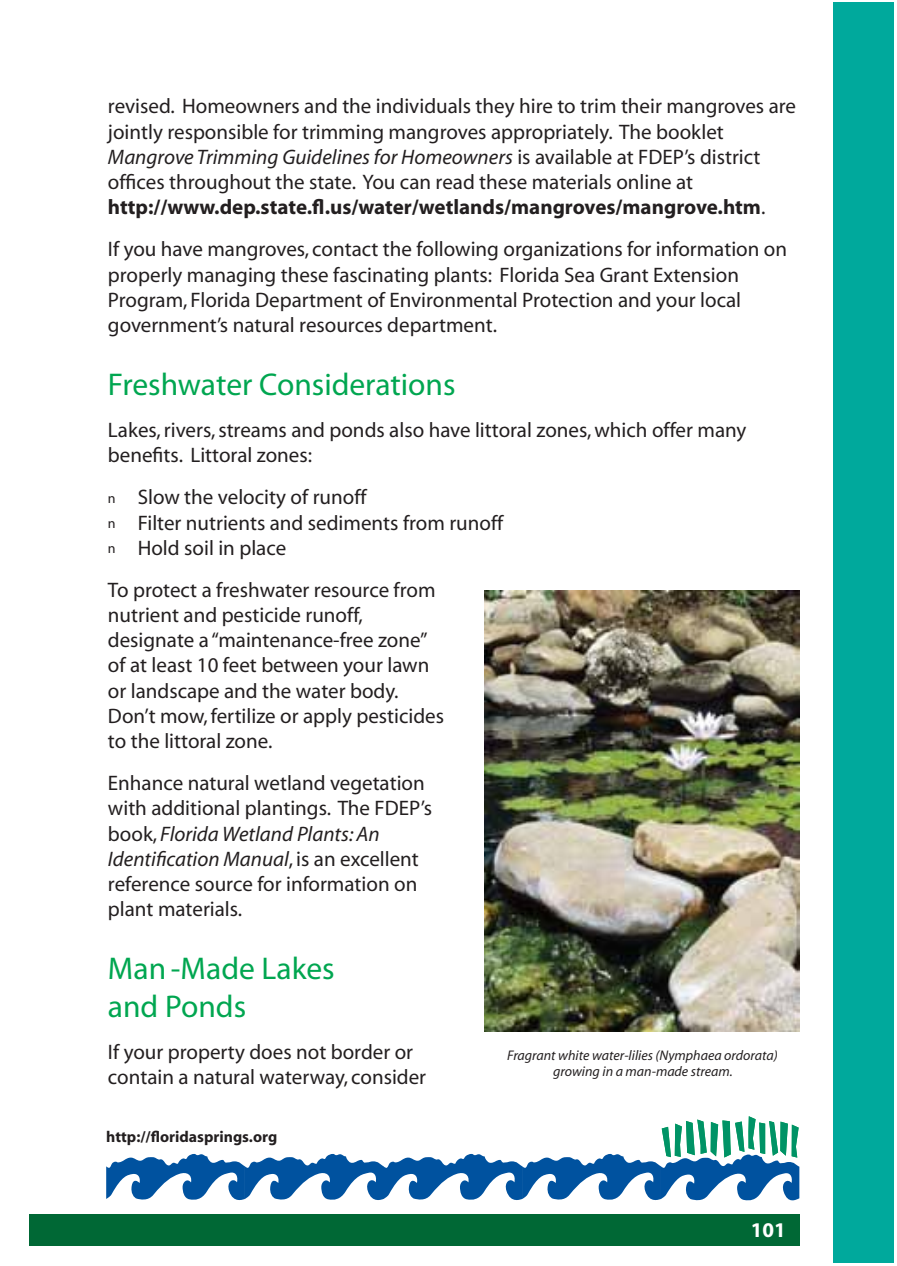
<style>
.page{position:relative;width:897px;height:1266px;background:#fff}
.page>*{position:absolute;margin:0;border:0;box-sizing:border-box;transform-origin:0 0}
.t1{font:31.5px/37.8px "Myriad Pro";color:#00a650}
.t2{font:21px/25.2px "Myriad";color:#231f20}
.t3{font:700 21px "Myriad";color:#fff}
.t4{font:700 15.75px "Myriad";color:#231f20}
.t5{font:italic 14px/16.8px "Myriad";color:#231f20;text-align:center}
.s1{font-style:italic}
.s2{font-weight:700}
.s3{font-family:"Myriad Pro";font-size:14px}
</style>
<div class="page">
<div style="left:30px;top:1213px;width:769px;height:31px;background:#006835"></div>
<div style="left:833px;top:3px;width:61px;height:1260px;background:#00a99c"></div>
<svg style="left:106px;top:1116px;width:693px;height:84px"></svg>
<img style="left:484px;top:590px;width:315px;height:441px">
<p class="t2" style="left:108px;top:95px;width:689px">revised. Homeowners and the individuals they hire to trim their mangroves are jointly responsible for trimming mangroves appropriately. The booklet <span class="s1">Mangrove Trimming Guidelines for Homeowners</span> is available at FDEP’s district offices throughout the state. You can read these materials online at <span class="s2">http://www.dep.state.fl.us/water/wetlands/mangroves/mangrove.htm</span>.</p>
<p class="t2" style="left:108px;top:238px;width:680px">If you have mangroves, contact the following organizations for information on properly managing these fascinating plants: Florida Sea Grant Extension Program, Florida Department of Environmental Protection and your local government’s natural resources department.</p>
<p class="t1" style="left:108px;top:367px;width:349px">Freshwater Considerations</p>
<p class="t2" style="left:108px;top:419px;width:639px">Lakes, rivers, streams and ponds also have littoral zones, which offer many benefits. Littoral zones:</p>
<p class="t2" style="left:108px;top:486px;width:397px"><span class="s3">n</span> Slow the velocity of runoff<br><span class="s3">n</span> Filter nutrients and sediments from runoff <span class="s3">n</span> Hold soil in place</p>
<p class="t2" style="left:108px;top:578px;width:337px">To protect a freshwater resource from nutrient and pesticide runoff, designate a “maintenance-free zone” of at least 10 feet between your lawn or landscape and the water body.<br>Don’t mow, fertilize or apply pesticides to the littoral zone.</p>
<p class="t2" style="left:108px;top:772px;width:325px">Enhance natural wetland vegetation with additional plantings. The FDEP’s book, <span class="s1">Florida Wetland Plants: An Identification Manual</span>, is an excellent reference source for information on plant materials.</p>
<p class="t1" style="left:108px;top:951px;width:228px">Man -Made Lakes and Ponds</p>
<p class="t2" style="left:108px;top:1040px;width:319px">If your property does not border or contain a natural waterway, consider</p>
<p class="t5" style="left:507px;top:1047px;width:272px">Fragrant white water-lilies (Nymphaea ordorata) growing in a man-made stream.</p>
<p class="t4" style="left:106px;top:1130px;width:172px">http://floridasprings.org</p>
<p class="t3" style="left:750px;top:1221px;width:36px">101</p>
</div>
